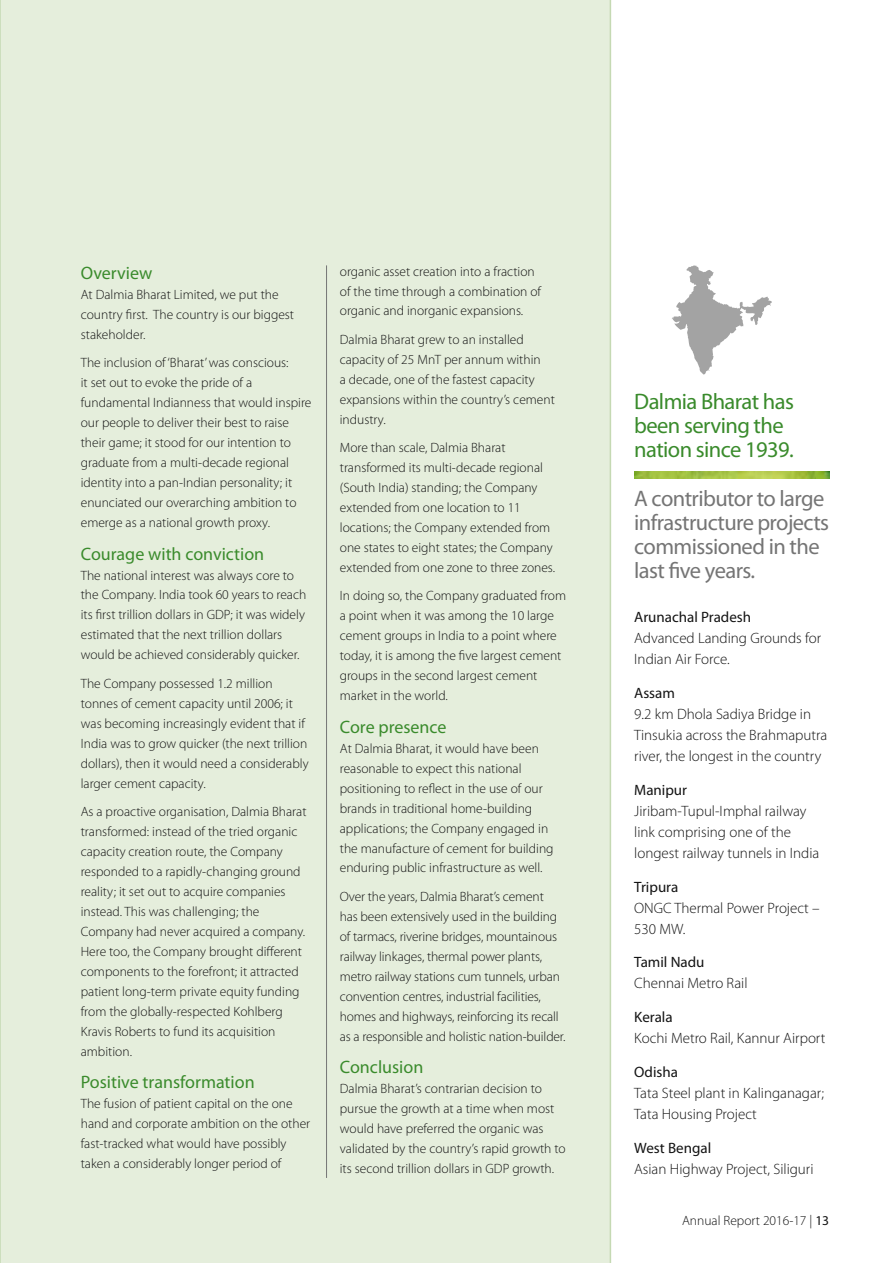
<style>
.page{position:relative;width:893px;height:1263px;background:#fff}
.page>*{position:absolute;margin:0;border:0;box-sizing:border-box;transform-origin:0 0}
.t1{font:22.5px/24px "Myriad Pro";letter-spacing:-.025em;color:#757575}
.t2{font:22.5px/24px "Myriad Pro";letter-spacing:-.025em;color:#3a8b2c}
.t3{font:18px "Myriad Pro";color:#3a8b2c}
.t4{font:300 15px/21px "Myriad Pro";color:#131313}
.t5{font:15px "Myriad Pro";color:#131313}
.t6{font:300 13.5px/20px "Myriad Pro";color:#131313}
.s1{font-weight:400}
</style>
<div class="page">
<div style="left:0;top:0;width:611px;height:1263px;background:#e5eedc"></div>
<hr style="left:326px;top:265px;width:1px;height:913px;background:#757575">
<img style="left:634px;top:471px;width:195px;height:7px">
<svg style="left:672px;top:265px;width:100px;height:110px"></svg>
<h2 class="t3" style="left:81px;top:262px;width:73px">Overview</h2>
<p class="t6" style="left:81px;top:285px;width:215px">At Dalmia Bharat Limited, we put the country first. The country is our biggest stakeholder.</p>
<p class="t6" style="left:81px;top:353px;width:232px">The inclusion of ‘Bharat’ was conscious:<br>it set out to evoke the pride of a fundamental Indianness that would inspire our people to deliver their best to raise their game; it stood for our intention to graduate from a multi-decade regional identity into a pan-Indian personality; it enunciated our overarching ambition to emerge as a national growth proxy.</p>
<h2 class="t3" style="left:81px;top:542px;width:185px">Courage with conviction</h2>
<p class="t6" style="left:81px;top:565px;width:227px">The national interest was always core to the Company. India took 60 years to reach its first trillion dollars in GDP; it was widely estimated that the next trillion dollars would be achieved considerably quicker.</p>
<p class="t6" style="left:81px;top:673px;width:229px">The Company possessed 1.2 million tonnes of cement capacity until 2006; it was becoming increasingly evident that if India was to grow quicker (the next trillion dollars), then it would need a considerably larger cement capacity.</p>
<p class="t6" style="left:81px;top:802px;width:227px">As a proactive organisation, Dalmia Bharat transformed: instead of the tried organic capacity creation route, the Company responded to a rapidly-changing ground reality; it set out to acquire companies instead. This was challenging; the Company had never acquired a company.<br>Here too, the Company brought different components to the forefront; it attracted patient long-term private equity funding from the globally-respected Kohlberg Kravis Roberts to fund its acquisition ambition.</p>
<h2 class="t3" style="left:81px;top:1071px;width:175px">Positive transformation</h2>
<p class="t6" style="left:81px;top:1094px;width:231px">The fusion of patient capital on the one hand and corporate ambition on the other fast-tracked what would have possibly taken a considerably longer period of</p>
<p class="t6" style="left:340px;top:261px;width:203px">organic asset creation into a fraction of the time through a combination of organic and inorganic expansions.</p>
<p class="t6" style="left:340px;top:330px;width:217px">Dalmia Bharat grew to an installed capacity of 25 MnT per annum within<br>a decade, one of the fastest capacity expansions within the country’s cement industry.</p>
<p class="t6" style="left:340px;top:438px;width:217px">More than scale, Dalmia Bharat transformed its multi-decade regional (South India) standing; the Company extended from one location to 11 locations; the Company extended from one states to eight states; the Company extended from one zone to three zones.</p>
<p class="t6" style="left:340px;top:586px;width:228px">In doing so, the Company graduated from a point when it was among the 10 large cement groups in India to a point where today, it is among the five largest cement groups in the second largest cement market in the world.</p>
<h2 class="t3" style="left:340px;top:716px;width:108px">Core presence</h2>
<p class="t6" style="left:340px;top:738px;width:215px">At Dalmia Bharat, it would have been reasonable to expect this national positioning to reflect in the use of our brands in traditional home-building applications; the Company engaged in the manufacture of cement for building enduring public infrastructure as well.</p>
<p class="t6" style="left:340px;top:887px;width:227px">Over the years, Dalmia Bharat’s cement<br>has been extensively used in the building of tarmacs, riverine bridges, mountainous railway linkages, thermal power plants, metro railway stations cum tunnels, urban convention centres, industrial facilities, homes and highways, reinforcing its recall as a responsible and holistic nation-builder.</p>
<h2 class="t3" style="left:340px;top:1056px;width:85px">Conclusion</h2>
<p class="t6" style="left:340px;top:1079px;width:227px">Dalmia Bharat’s contrarian decision to pursue the growth at a time when most would have preferred the organic was validated by the country’s rapid growth to its second trillion dollars in GDP growth.</p>
<h1 class="t2" style="left:634px;top:389px;width:161px">Dalmia Bharat has been serving the nation since 1939.</h1>
<h1 class="t1" style="left:634px;top:486px;width:196px">A contributor to large infrastructure projects commissioned in the last five years.</h1>
<p class="t5" style="left:634px;top:608px;width:118px">Arunachal Pradesh</p>
<p class="t4" style="left:634px;top:628px;width:188px">Advanced Landing Grounds for<br>Indian Air Force.</p>
<p class="t5" style="left:634px;top:684px;width:42px">Assam</p>
<p class="t4" style="left:634px;top:704px;width:195px">9.2 km Dhola Sadiya Bridge in<br>Tinsukia across the Brahmaputra river, the longest in the country</p>
<p class="t5" style="left:634px;top:780px;width:54px">Manipur</p>
<p class="t4" style="left:634px;top:801px;width:187px">Jiribam-Tupul-Imphal railway link comprising one of the longest railway tunnels in India</p>
<p class="t5" style="left:634px;top:877px;width:46px">Tripura</p>
<p class="t4" style="left:634px;top:897px;width:187px">ONGC Thermal Power Project –<br>530 MW.</p>
<p class="t5" style="left:634px;top:953px;width:72px">Tamil Nadu</p>
<p class="t4" style="left:634px;top:973px;width:115px">Chennai Metro Rail</p>
<p class="t5" style="left:634px;top:1008px;width:40px">Kerala</p>
<p class="t4" style="left:634px;top:1028px;width:193px">Kochi Metro Rail, Kannur Airport</p>
<p class="t5" style="left:634px;top:1062px;width:45px">Odisha</p>
<p class="t4" style="left:634px;top:1083px;width:191px">Tata Steel plant in Kalinganagar;<br>Tata Housing Project</p>
<p class="t5" style="left:634px;top:1138px;width:78px">West Bengal</p>
<p class="t4" style="left:634px;top:1158px;width:181px">Asian Highway Project, Siliguri</p>
<p class="t6" style="left:682px;top:1211px;width:149px">Annual Report 2016-17 | <span class="s1">13</span></p>
</div>
